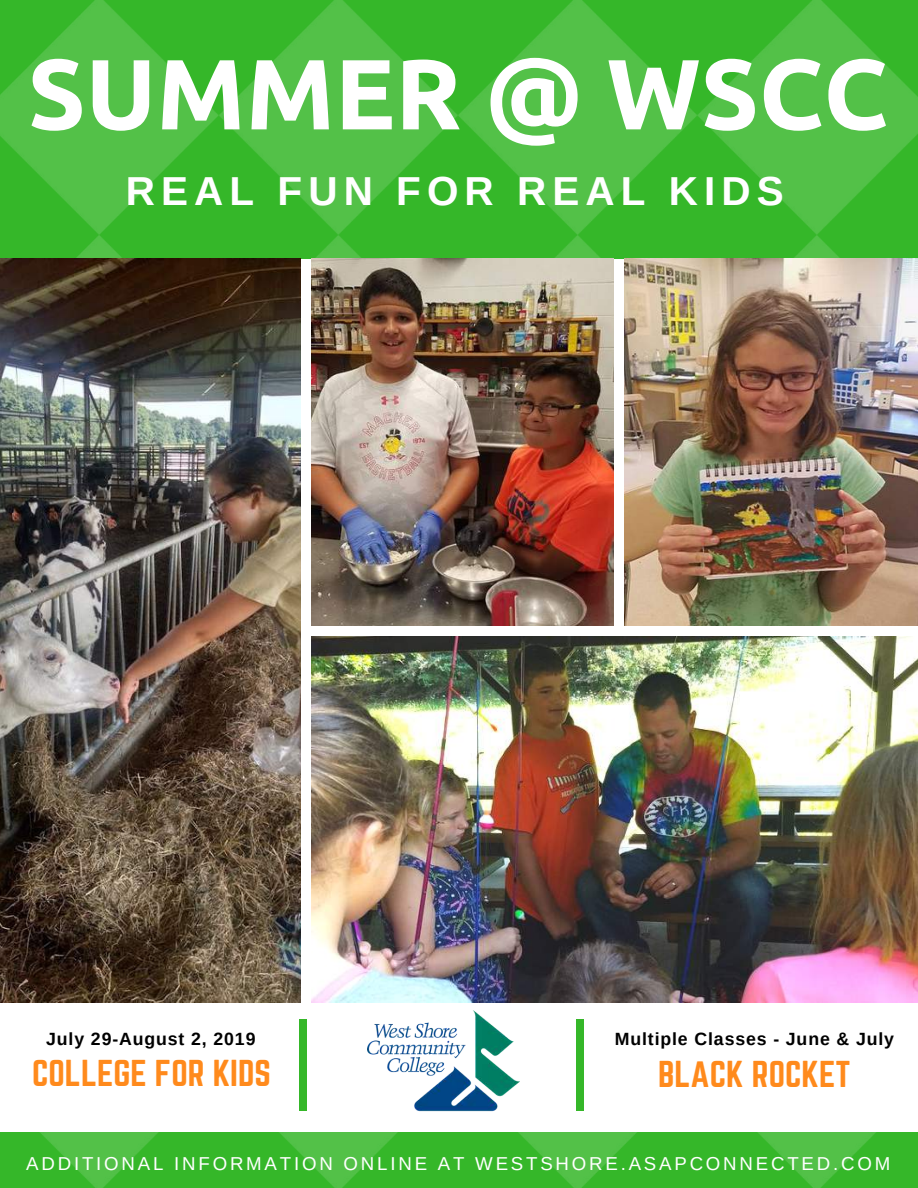
<style>
.page{position:relative;width:918px;height:1188px;background:#fff}
.page>*{position:absolute;margin:0;border:0;box-sizing:border-box;transform-origin:0 0}
.t1{font:700 99.6px "Ubuntu";color:#fff}
.t2{font:700 40.5px "Arimo";letter-spacing:.15em;color:#fff}
.t3{font:32.85px "Norwester";color:#ff8a1c}
.t4{font:18.75px "Arimo";letter-spacing:.15em;color:#fff}
.t5{font:700 17.7px "Arimo";letter-spacing:.05em;color:#000}
</style>
<div class="page">
<img style="left:0;top:0;width:918px;height:1188px">
<div style="left:0;top:259px;width:918px;height:873px;background:#fff"></div>
<img style="left:0;top:259px;width:300px;height:743px">
<img style="left:312px;top:259px;width:301px;height:367px">
<img style="left:624px;top:259px;width:294px;height:367px">
<img style="left:312px;top:637px;width:606px;height:365px">
<div style="left:299px;top:1019px;width:8px;height:91px;background:#35b729"></div>
<div style="left:576px;top:1019px;width:8px;height:91px;background:#35b729"></div>
<img style="left:368px;top:1010px;width:152px;height:102px">
<h1 class="t1" style="left:28px;top:37px;width:862px">SUMMER @ WSCC</h1>
<h2 class="t2" style="left:126px;top:168px;width:659px">REAL FUN FOR REAL KIDS</h2>
<p class="t5" style="left:46px;top:1029px;width:211px">July 29-August 2, 2019</p>
<h3 class="t3" style="left:32px;top:1057px;width:240px">COLLEGE FOR KIDS</h3>
<p class="t5" style="left:615px;top:1029px;width:281px">Multiple Classes - June &amp; July</p>
<h3 class="t3" style="left:658px;top:1058px;width:194px">BLACK ROCKET</h3>
<p class="t4" style="left:26px;top:1153px;width:865px">ADDITIONAL INFORMATION ONLINE AT WESTSHORE.ASAPCONNECTED.COM</p>
</div>
